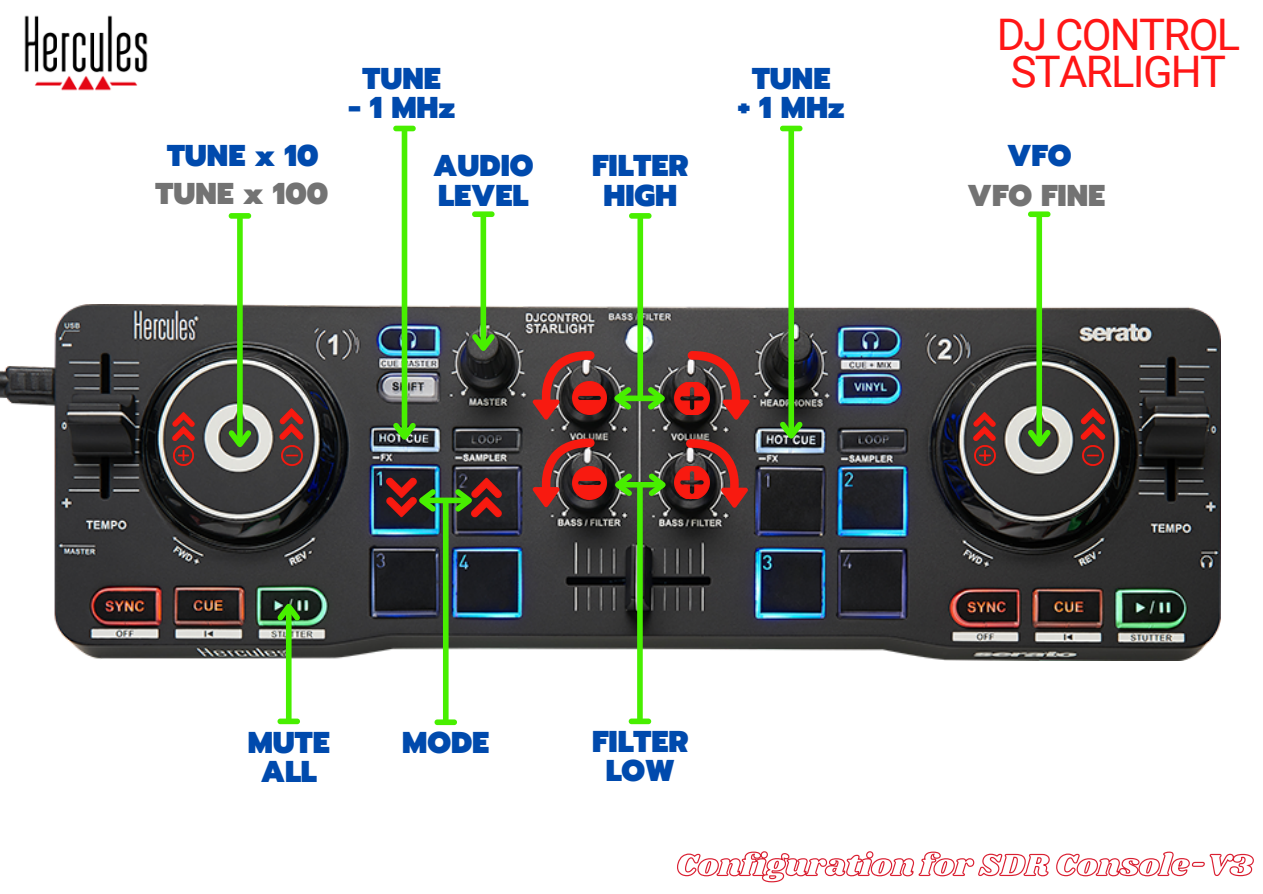
<style>
.page{position:relative;width:1263px;height:894px;background:#fff}
.page>*{position:absolute;margin:0;border:0;box-sizing:border-box;transform-origin:0 0}
.t1{font:43.5px "Roboto";letter-spacing:-.035em;color:#ff1616}
.t2{font:900 30px "Prompt";color:#004aad}
.t3{font:900 30px "Prompt";color:#737373}
</style>
<div class="page">
<img style="left:0;top:305px;width:1221px;height:355px">
<div style="left:443px;top:502px;width:6px;height:217px;background:#48ef00"></div>
<svg style="left:434px;top:719px;width:23px;height:5px"></svg>
<img style="left:24px;top:15px;width:124px;height:76px">
<div style="left:480px;top:217px;width:6px;height:129px;background:#48ef00"></div>
<svg style="left:472px;top:211px;width:23px;height:6px"></svg>
<svg style="left:467px;top:329px;width:33px;height:28px"></svg>
<svg style="left:533px;top:351px;width:61px;height:68px;background:#7d3d3a"></svg>
<svg style="left:533px;top:438px;width:61px;height:69px;background:#7a3b39"></svg>
<svg style="left:688px;top:351px;width:61px;height:68px;background:#7c3c3a"></svg>
<svg style="left:686px;top:439px;width:62px;height:68px;background:#773735"></svg>
<div style="left:402px;top:131px;width:5px;height:304px;background:#48ef00"></div>
<svg style="left:393px;top:126px;width:23px;height:5px"></svg>
<svg style="left:388px;top:417px;width:33px;height:29px"></svg>
<div style="left:788px;top:131px;width:6px;height:303px;background:#48ef00"></div>
<svg style="left:780px;top:126px;width:22px;height:5px"></svg>
<svg style="left:775px;top:416px;width:32px;height:29px"></svg>
<div style="left:286px;top:607px;width:6px;height:111px;background:#48ef00"></div>
<svg style="left:277px;top:718px;width:23px;height:6px"></svg>
<svg style="left:272px;top:597px;width:33px;height:28px"></svg>
<img style="left:573px;top:466px;width:33px;height:33px">
<img style="left:573px;top:381px;width:33px;height:34px">
<img style="left:675px;top:466px;width:35px;height:32px">
<div style="left:637px;top:219px;width:6px;height:179px;background:#48ef00"></div>
<svg style="left:629px;top:213px;width:22px;height:6px"></svg>
<div style="left:618px;top:395px;width:43px;height:6px;background:#48ef00"></div>
<svg style="left:608px;top:382px;width:28px;height:32px"></svg>
<svg style="left:643px;top:382px;width:28px;height:32px"></svg>
<div style="left:637px;top:485px;width:6px;height:233px;background:#48ef00"></div>
<svg style="left:629px;top:718px;width:22px;height:6px"></svg>
<img style="left:675px;top:382px;width:35px;height:32px">
<div style="left:237px;top:219px;width:6px;height:224px;background:#48ef00"></div>
<svg style="left:229px;top:213px;width:22px;height:6px"></svg>
<svg style="left:224px;top:425px;width:32px;height:28px"></svg>
<img style="left:172px;top:444px;width:23px;height:22px">
<img style="left:280px;top:444px;width:23px;height:22px">
<img style="left:167px;top:410px;width:33px;height:33px">
<img style="left:274px;top:407px;width:35px;height:34px">
<div style="left:619px;top:482px;width:42px;height:5px;background:#48ef00"></div>
<svg style="left:608px;top:468px;width:29px;height:33px"></svg>
<svg style="left:644px;top:468px;width:28px;height:33px"></svg>
<div style="left:1036px;top:217px;width:6px;height:225px;background:#48ef00"></div>
<svg style="left:1028px;top:211px;width:22px;height:6px"></svg>
<svg style="left:1023px;top:424px;width:32px;height:29px"></svg>
<img style="left:974px;top:444px;width:22px;height:22px">
<img style="left:1082px;top:444px;width:22px;height:22px">
<img style="left:968px;top:410px;width:33px;height:33px">
<img style="left:1075px;top:407px;width:35px;height:34px">
<div style="left:423px;top:497px;width:45px;height:6px;background:#48ef00"></div>
<svg style="left:424px;top:484px;width:17px;height:32px"></svg>
<svg style="left:450px;top:484px;width:14px;height:32px"></svg>
<img style="left:464px;top:475px;width:44px;height:44px">
<svg style="left:677px;top:851px;width:577px;height:31px"></svg>
<img style="left:380px;top:475px;width:44px;height:44px">
<p class="t2" style="left:167px;top:133px;width:153px">TUNE x 10</p>
<p class="t3" style="left:156px;top:171px;width:174px">TUNE x 100</p>
<p class="t2" style="left:363px;top:56px;width:80px">TUNE</p>
<p class="t2" style="left:348px;top:85px;width:108px">- 1 MHz</p>
<p class="t2" style="left:433px;top:143px;width:102px">AUDIO</p>
<p class="t2" style="left:438px;top:173px;width:92px">LEVEL</p>
<p class="t2" style="left:592px;top:143px;width:98px">FILTER</p>
<p class="t2" style="left:603px;top:173px;width:75px">HIGH</p>
<p class="t2" style="left:752px;top:56px;width:80px">TUNE</p>
<p class="t2" style="left:738px;top:85px;width:108px">+ 1 MHz</p>
<p class="t1" style="left:997px;top:9px;width:245px">DJ CONTROL</p>
<p class="t1" style="left:1011px;top:46px;width:217px">STARLIGHT</p>
<p class="t2" style="left:1007px;top:133px;width:66px">VFO</p>
<p class="t3" style="left:968px;top:173px;width:139px">VFO FINE</p>
<p class="t2" style="left:248px;top:720px;width:84px">MUTE</p>
<p class="t2" style="left:261px;top:749px;width:58px">ALL</p>
<p class="t2" style="left:402px;top:720px;width:89px">MODE</p>
<p class="t2" style="left:592px;top:719px;width:98px">FILTER</p>
<p class="t2" style="left:606px;top:748px;width:71px">LOW</p>
</div>
